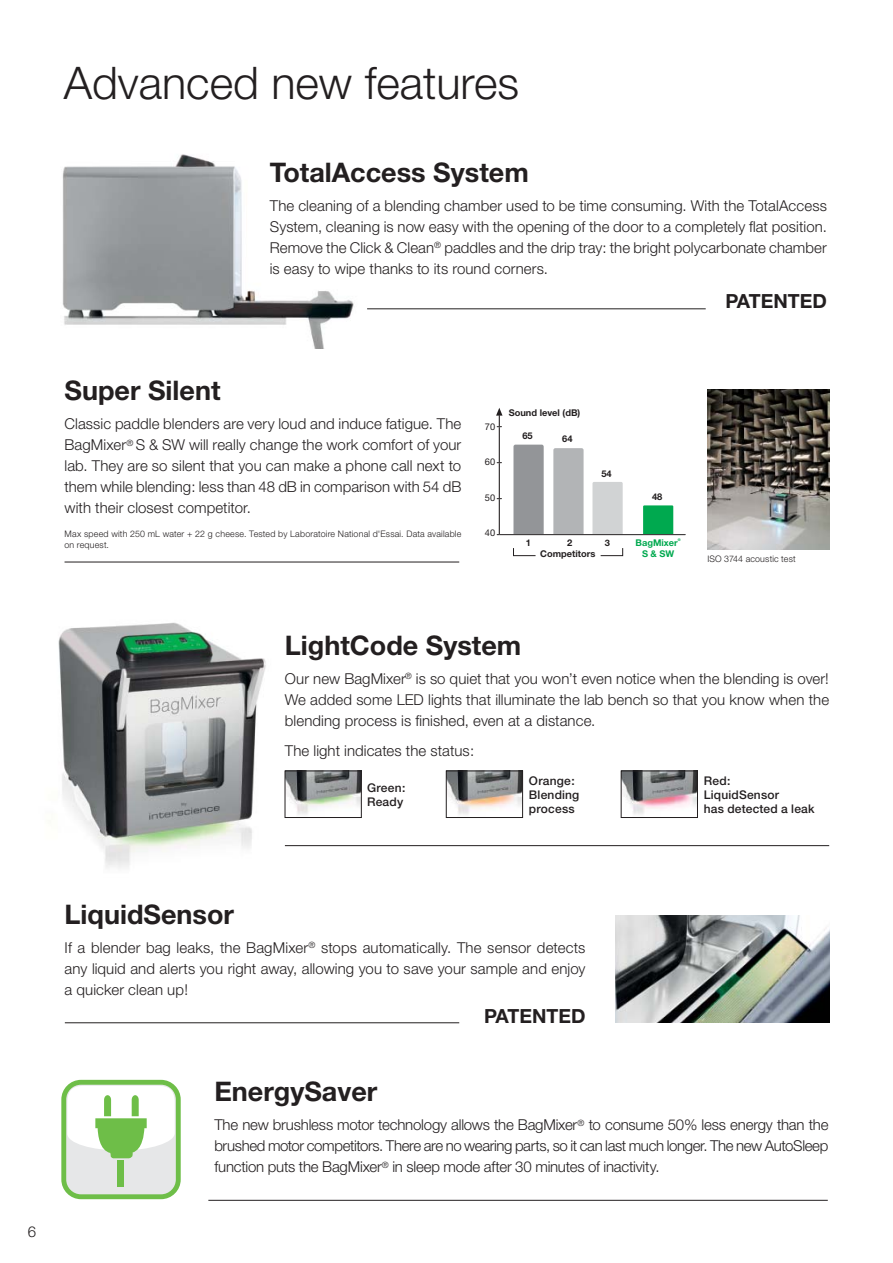
<style>
.page{position:relative;width:893px;height:1263px;background:#fff}
.page>*{position:absolute;margin:0;border:0;box-sizing:border-box;transform-origin:0 0}
.t1{font:300 45px "Helvetica Neue";color:#231f20}
.t2{font:700 27px "Helvetica Neue";color:#231f20}
.t3{font:700 19.5px "Helvetica Neue";color:#231f20}
.t4{font:300 15px/21px "Helvetica Neue";letter-spacing:.005em;color:#231f20;text-align:justify}
.t5{font:500 12px/14.4px "Helvetica Neue";letter-spacing:.015em;color:#231f20}
.t6{font:700 9.3px "Helvetica Neue";color:#231f20}
.t7{font:700 9.3px "Helvetica Neue";color:#00a94f}
.t8{font:9.3px "Helvetica Neue";color:#231f20}
.t9{font:300 9px/10.8px "Helvetica Neue";letter-spacing:.025em;color:#231f20}
.t10{font:700 9px "Helvetica Neue";color:#231f20;scale:1.04 1}
.t11{font:700 3.6px "Helvetica Neue";color:#00a94f}
</style>
<div class="page">
<img style="left:58px;top:622px;width:255px;height:246px">
<img style="left:62px;top:154px;width:346px;height:195px">
<div style="left:64px;top:1082px;width:114px;height:115px;background:#e6e7e8;border-radius:17px"></div>
<div style="left:61px;top:1080px;width:120px;height:119px;border:5px solid #6ebe48;border-radius:17px"></div>
<div style="left:118px;top:1160px;width:6px;height:26px;background:#6ebe48"></div>
<svg style="left:67px;top:1086px;width:108px;height:72px;background:#d7ebcd"></svg>
<hr style="left:208px;top:1200px;width:620px;height:1px;background:#231f20">
<img style="left:615px;top:916px;width:214px;height:107px">
<hr style="left:65px;top:1022px;width:394px;height:1px;background:#231f20">
<div style="left:513px;top:445px;width:31px;height:96px;background:#939598;border-radius:2px"></div>
<hr style="left:499px;top:416px;width:1px;height:119px;background:#231f20">
<svg style="left:496px;top:408px;width:6px;height:8px"></svg>
<div style="left:553px;top:448px;width:31px;height:93px;background:#b2b4b6;border-radius:2px"></div>
<div style="left:592px;top:482px;width:31px;height:57px;background:#d1d3d4;border-radius:2px"></div>
<div style="left:643px;top:505px;width:30px;height:34px;background:#00a94f"></div>
<div style="left:499px;top:534px;width:189px;height:15px;background:#fff"></div>
<hr style="left:499px;top:534px;width:186px;height:1px;background:#231f20">
<svg style="left:513px;top:548px;width:23px;height:8px"></svg>
<svg style="left:600px;top:548px;width:23px;height:8px"></svg>
<img style="left:707px;top:390px;width:122px;height:160px">
<hr style="left:65px;top:562px;width:394px;height:1px;background:#231f20">
<hr style="left:367px;top:309px;width:339px;height:1px;background:#231f20">
<img style="left:448px;top:773px;width:73px;height:42px">
<div style="left:446px;top:771px;width:77px;height:47px;border:1px solid #231f20"></div>
<img style="left:623px;top:773px;width:73px;height:42px">
<div style="left:621px;top:771px;width:77px;height:47px;border:1px solid #231f20"></div>
<hr style="left:285px;top:845px;width:544px;height:1px;background:#231f20">
<img style="left:287px;top:773px;width:72px;height:43px">
<div style="left:285px;top:771px;width:76px;height:47px;border:1px solid #231f20"></div>
<h1 class="t1" style="left:64px;top:67px;width:457px">Advanced new features</h1>
<h2 class="t2" style="left:270px;top:163px;width:260px">TotalAccess System</h2>
<p class="t4" style="left:270px;top:197px;width:559px">The cleaning of a blending chamber used to be time consuming. With the TotalAccess System, cleaning is now easy with the opening of the door to a completely flat position.<br>Remove the Click &amp; Clean<sup>®</sup> paddles and the drip tray: the bright polycarbonate chamber is easy to wipe thanks to its round corners.</p>
<h3 class="t3" style="left:725px;top:294px;width:103px">PATENTED</h3>
<h2 class="t2" style="left:65px;top:381px;width:158px">Super Silent</h2>
<p class="t4" style="left:65px;top:415px;width:398px">Classic paddle blenders are very loud and induce fatigue. The BagMixer<sup>®</sup> S &amp; SW will really change the work comfort of your lab. They are so silent that you can make a phone call next to them while blending: less than 48 dB in comparison with 54 dB with their closest competitor.</p>
<p class="t9" style="left:65px;top:529px;width:398px">Max speed with 250 mL water + 22 g cheese. Tested by Laboratoire National d'Essai. Data available on request.</p>
<p class="t8" style="left:485px;top:423px;width:12px">70</p>
<p class="t8" style="left:485px;top:459px;width:12px">60</p>
<p class="t8" style="left:485px;top:494px;width:12px">50</p>
<p class="t8" style="left:485px;top:529px;width:12px">40</p>
<p class="t6" style="left:509px;top:409px;width:73px">Sound level (dB)</p>
<p class="t6" style="left:522px;top:433px;width:12px">65</p>
<p class="t6" style="left:562px;top:436px;width:12px">64</p>
<p class="t6" style="left:601px;top:470px;width:12px">54</p>
<p class="t6" style="left:652px;top:493px;width:12px">48</p>
<p class="t6" style="left:526px;top:539px;width:7px">1</p>
<p class="t6" style="left:567px;top:539px;width:7px">2</p>
<p class="t10" style="left:605px;top:540px;width:6px">3</p>
<p class="t7" style="left:636px;top:540px;width:44px">BagMixer</p>
<p class="t11" style="left:678px;top:538px;width:4px">®</p>
<p class="t7" style="left:642px;top:551px;width:34px">S &amp; SW</p>
<p class="t6" style="left:540px;top:550px;width:57px">Competitors</p>
<p class="t9" style="left:707px;top:554px;width:90px">ISO 3744 acoustic test</p>
<h2 class="t2" style="left:285px;top:635px;width:238px">LightCode System</h2>
<p class="t4" style="left:285px;top:670px;width:546px">Our new BagMixer<sup>®</sup> is so quiet that you won’t even notice when the blending is over!<br>We added some LED lights that illuminate the lab bench so that you know when the blending process is finished, even at a distance.</p>
<p class="t4" style="left:285px;top:741px;width:191px">The light indicates the status:</p>
<p class="t5" style="left:529px;top:774px;width:52px">Orange:<br>Blending process</p>
<p class="t5" style="left:367px;top:781px;width:40px">Green:<br>Ready</p>
<p class="t5" style="left:704px;top:774px;width:112px">Red:<br>LiquidSensor<br>has detected a leak</p>
<p class="t4" style="left:28px;top:1222px;width:10px">6</p>
<h2 class="t2" style="left:65px;top:904px;width:171px">LiquidSensor</h2>
<p class="t4" style="left:65px;top:938px;width:522px">If a blender bag leaks, the BagMixer<sup>®</sup> stops automatically. The sensor detects any liquid and alerts you right away, allowing you to save your sample and enjoy a quicker clean up!</p>
<h3 class="t3" style="left:484px;top:1009px;width:103px">PATENTED</h3>
<h2 class="t2" style="left:214px;top:1082px;width:165px">EnergySaver</h2>
<p class="t4" style="left:214px;top:1116px;width:616px">The new brushless motor technology allows the BagMixer<sup>®</sup> to consume 50% less energy than the brushed motor competitors. There are no wearing parts, so it can last much longer. The new AutoSleep function puts the BagMixer<sup>®</sup> in sleep mode after 30 minutes of inactivity.</p>
</div>
